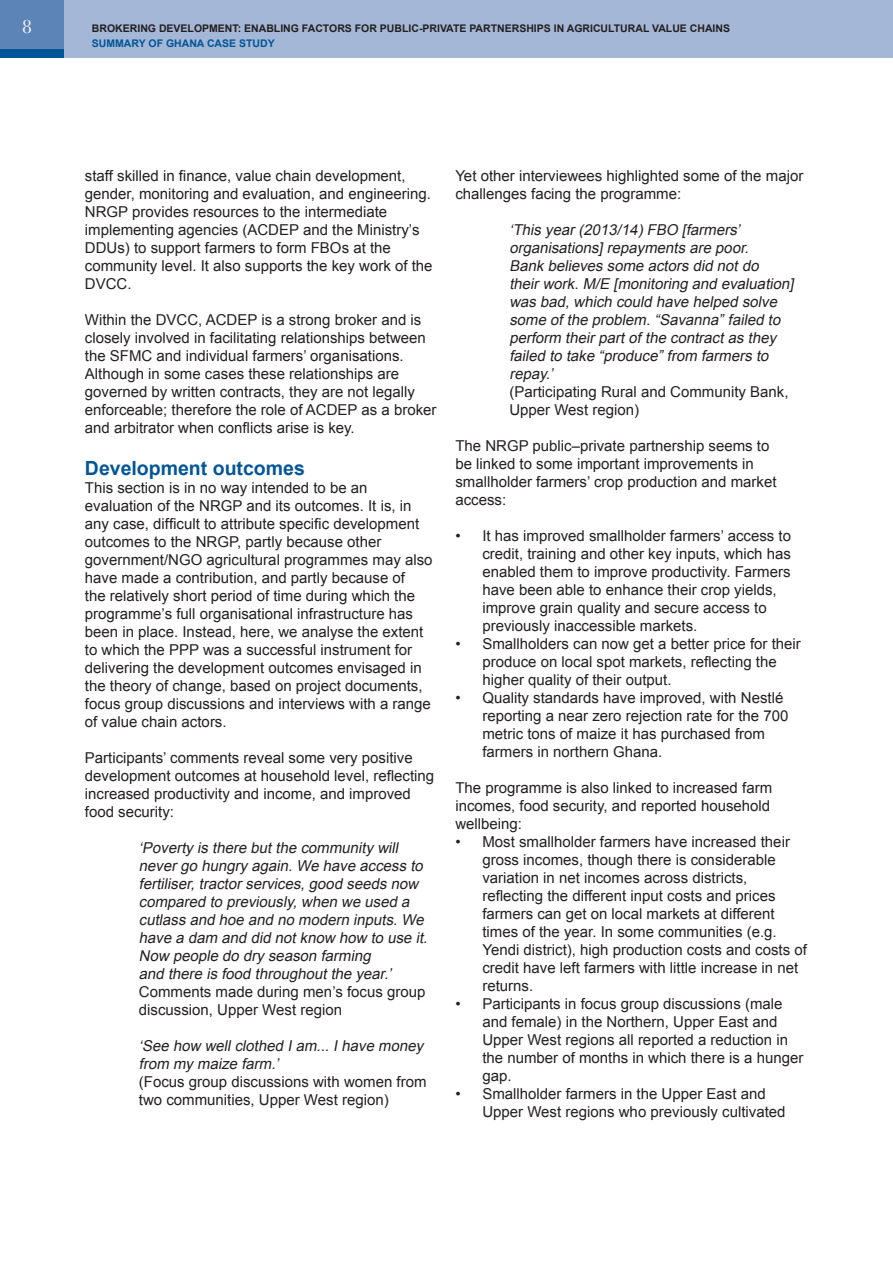
<style>
.page{position:relative;width:893px;height:1263px;background:#fff}
.page>*{position:absolute;margin:0;border:0;box-sizing:border-box;transform-origin:0 0}
.t1{font:700 19.5px "Arial";color:#005595}
.t2{font:19.5px "Baskerville No 2 BT";color:#fff}
.t3{font:15px/18px "Arial";color:#231f20}
.t4{font:italic 15px/18px "Arial";color:#231f20}
.t5{font:700 10.5px "Arial";color:#231f20}
.t6{font:700 10.5px "Arial";color:#005595}
.s1{font-style:normal}
</style>
<div class="page">
<div style="left:0;top:0;width:893px;height:57px;background:#a4b7d7"></div>
<div style="left:0;top:0;width:64px;height:57px;background:#5c84b7"></div>
<div style="left:0;top:49px;width:64px;height:8px;background:#005595"></div>
<hr style="left:892px;top:0;width:1px;height:58px;background:#a4b7d7">
<p class="t2" style="left:22px;top:14px;width:11px">8</p>
<p class="t5" style="left:92px;top:21px;width:640px">BROKERING DEVELOPMENT: ENABLING FACTORS FOR PUBLIC-PRIVATE PARTNERSHIPS IN AGRICULTURAL VALUE CHAINS</p>
<p class="t6" style="left:92px;top:36px;width:184px">SUMMARY OF GHANA CASE STUDY</p>
<p class="t3" style="left:85px;top:167px;width:349px">staff skilled in finance, value chain development, gender, monitoring and evaluation, and engineering.<br>NRGP provides resources to the intermediate implementing agencies (ACDEP and the Ministry’s DDUs) to support farmers to form FBOs at the community level. It also supports the key work of the DVCC.</p>
<p class="t3" style="left:85px;top:311px;width:353px">Within the DVCC, ACDEP is a strong broker and is closely involved in facilitating relationships between the SFMC and individual farmers’ organisations.<br>Although in some cases these relationships are governed by written contracts, they are not legally enforceable; therefore the role of ACDEP as a broker and arbitrator when conflicts arise is key.</p>
<p class="t1" style="left:85px;top:455px;width:221px">Development outcomes</p>
<p class="t3" style="left:85px;top:479px;width:349px">This section is in no way intended to be an evaluation of the NRGP and its outcomes. It is, in any case, difficult to attribute specific development outcomes to the NRGP, partly because other government/NGO agricultural programmes may also have made a contribution, and partly because of<br>the relatively short period of time during which the programme’s full organisational infrastructure has been in place. Instead, here, we analyse the extent to which the PPP was a successful instrument for delivering the development outcomes envisaged in the theory of change, based on project documents, focus group discussions and interviews with a range of value chain actors.</p>
<p class="t3" style="left:85px;top:749px;width:351px">Participants’ comments reveal some very positive development outcomes at household level, reflecting increased productivity and income, and improved food security:</p>
<p class="t4" style="left:139px;top:839px;width:294px">‘Poverty is there butthe community will nevergo hungry again.We have access to fertiliser,tractorservices,good seeds now compared to previously,when we used a cutlass and hoe and no modern inputs.We have a dam and did notknow how to use it.<br>Now people do dry season farming<br>and there is food throughoutthe year.’ <span class="s1">Comments made during men’s focus group discussion, Upper West region</span></p>
<p class="t4" style="left:139px;top:1037px;width:289px">‘See how wellclothed Iam...Ihave money from my maize farm.’</p>
<p class="t3" style="left:139px;top:1073px;width:289px">(Focus group discussions with women from two communities, Upper West region)</p>
<p class="t3" style="left:455px;top:167px;width:349px">Yet other interviewees highlighted some of the major challenges facing the programme:</p>
<p class="t4" style="left:509px;top:221px;width:289px">‘This year(2013/14)FBO [farmers’ organisations]repayments are poor.<br>Bank believes some actors did notdo theirwork.M/E [monitoring and evaluation] was bad,which could have helped solve some ofthe problem.“Savanna”failed to perform theirpartofthe contractas they failed to take “produce”from farmers to repay.’<br><span class="s1">(Participating Rural and Community Bank, Upper West region)</span></p>
<p class="t3" style="left:455px;top:437px;width:323px">The NRGP public–private partnership seems to be linked to some important improvements in smallholder farmers’ crop production and market access:</p>
<p class="t3" style="left:482px;top:527px;width:310px;text-indent:-27px">• It has improved smallholder farmers’ access to credit, training and other key inputs, which has enabled them to improve productivity. Farmers have been able to enhance their crop yields, improve grain quality and secure access to previously inaccessible markets.</p>
<p class="t3" style="left:482px;top:635px;width:320px;text-indent:-27px">• Smallholders can now get a better price for their produce on local spot markets, reflecting the higher quality of their output.</p>
<p class="t3" style="left:482px;top:689px;width:307px;text-indent:-27px">• Quality standards have improved, with Nestlé reporting a near zero rejection rate for the 700 metric tons of maize it has purchased from farmers in northern Ghana.</p>
<p class="t3" style="left:455px;top:779px;width:318px">The programme is also linked to increased farm incomes, food security, and reported household wellbeing:</p>
<p class="t3" style="left:482px;top:833px;width:326px;text-indent:-27px">• Most smallholder farmers have increased their gross incomes, though there is considerable variation in net incomes across districts, reflecting the different input costs and prices farmers can get on local markets at different times of the year. In some communities (e.g.<br>Yendi district), high production costs and costs of credit have left farmers with little increase in net returns.</p>
<p class="t3" style="left:482px;top:995px;width:322px;text-indent:-27px">• Participants in focus group discussions (male and female) in the Northern, Upper East and Upper West regions all reported a reduction in the number of months in which there is a hunger gap.</p>
<p class="t3" style="left:482px;top:1085px;width:305px;text-indent:-27px">• Smallholder farmers in the Upper East and<br>Upper West regions who previously cultivated</p>
</div>
